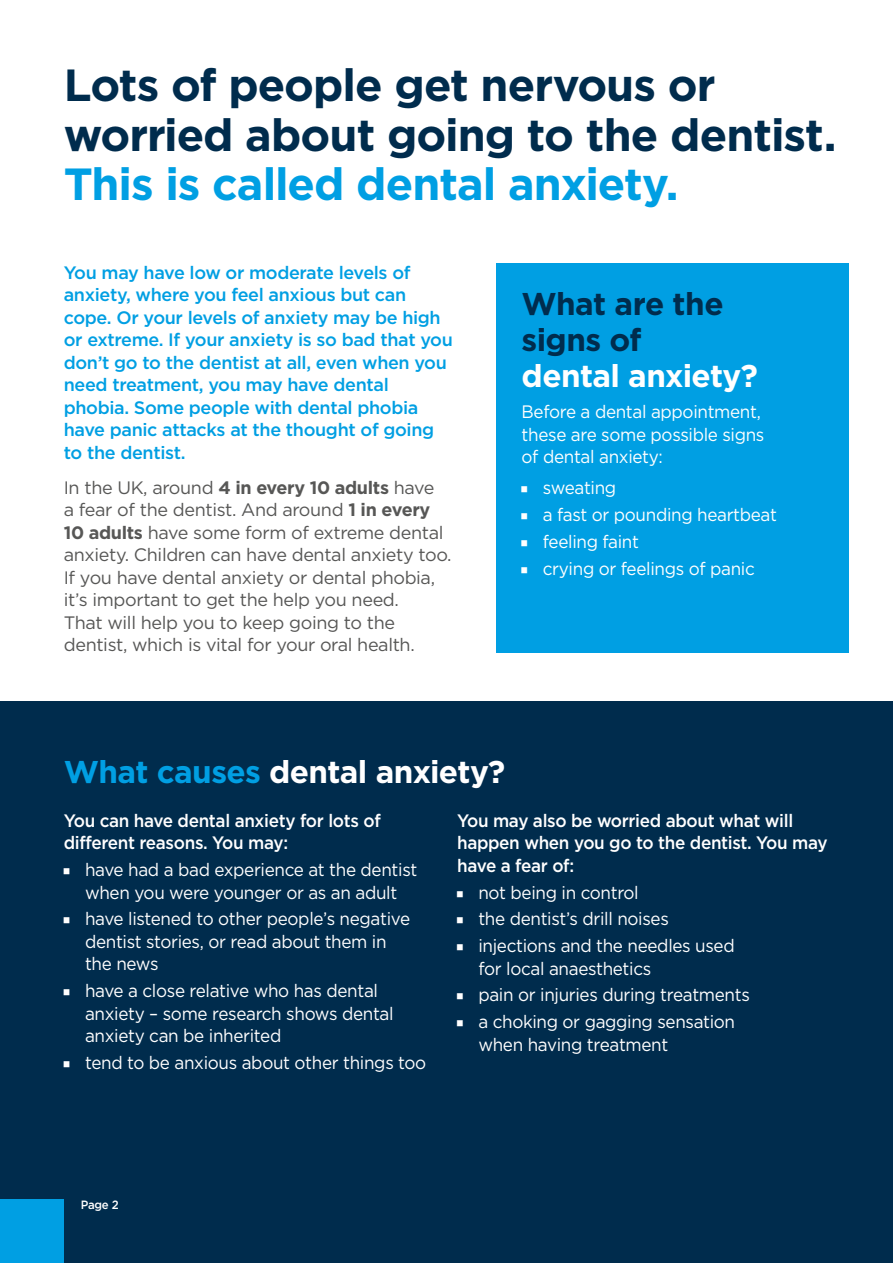
<style>
.page{position:relative;width:893px;height:1263px;background:#fff}
.page>*{position:absolute;margin:0;border:0;box-sizing:border-box;transform-origin:0 0}
.t1{font:700 45px/49.5px "Gotham";letter-spacing:-.025em;color:#002c4d}
.t2{font:700 45px "Gotham";letter-spacing:-.025em;color:#009fe3}
.t3{font:700 31.5px/36px "Gotham";letter-spacing:-.02em;color:#002c4d}
.t4{font:700 31.5px "Gotham";letter-spacing:-.02em;color:#fff}
.t5{font:18px/22.5px "Gotham";letter-spacing:-.02em;color:#fff;scale:.95 1}
.t6{font:500 18px/22.5px "Gotham";letter-spacing:-.02em;color:#009fe3}
.t7{font:18px/22.5px "Gotham";letter-spacing:-.02em;color:#575756}
.t8{font:500 18px/22.5px "Gotham";letter-spacing:-.02em;color:#fff;scale:.95 1}
.t9{font:500 12px "Gotham";color:#fff;scale:.95 1}
.s1{font-weight:700}
.s2{color:#fff}
.s3{color:#009fe3}
</style>
<div class="page">
<div style="left:0;top:702px;width:893px;height:561px;background:#002c4d"></div>
<div style="left:496px;top:264px;width:353px;height:389px;background:#009fe3"></div>
<div style="left:0;top:1199px;width:64px;height:64px;background:#009fe3"></div>
<p class="t1" style="left:64px;top:59px;width:774px">Lots of people get nervous or worried about going to the dentist.</p>
<h1 class="t2" style="left:64px;top:158px;width:616px">This is called dental anxiety.</h1>
<p class="t6" style="left:64px;top:261px;width:391px">You may have low or moderate levels of anxiety, where you feel anxious but can cope. Or your levels of anxiety may be high or extreme. If your anxiety is so bad that you don’t go to the dentist at all, even when you need treatment, you may have dental phobia. Some people with dental phobia have panic attacks at the thought of going to the dentist.</p>
<p class="t7" style="left:64px;top:476px;width:389px">In the UK, around <span class="s1">4 in every 10 adults</span> have<br>a fear of the dentist. And around <span class="s1">1 in every 10 adults</span> have some form of extreme dental anxiety. Children can have dental anxiety too.<br>If you have dental anxiety or dental phobia, it’s important to get the help you need.<br>That will help you to keep going to the dentist, which is vital for your oral health.</p>
<p class="t3" style="left:522px;top:285px;width:238px">What are the signs of<br><span class="s2">dental anxiety?</span></p>
<p class="t5" style="left:522px;top:400px;width:257px">Before a dental appointment, these are some possible signs of dental anxiety:</p>
<p class="t5" style="left:543px;top:474px;width:248px;line-height:26.7px">sweating<br>a fast or pounding heartbeat feeling faint<br>crying or feelings of panic</p>
<h1 class="t4" style="left:64px;top:754px;width:443px"><span class="s3">What causes</span> dental anxiety?</h1>
<p class="t8" style="left:64px;top:809px;width:335px">You can have dental anxiety for lots of different reasons. You may:</p>
<p class="t5" style="left:85px;top:858px;width:351px">have had a bad experience at the dentist when you were younger or as an adult</p>
<p class="t5" style="left:85px;top:907px;width:344px">have listened to other people’s negative dentist stories, or read about them in the news</p>
<p class="t5" style="left:85px;top:979px;width:326px">have a close relative who has dental anxiety – some research shows dental anxiety can be inherited</p>
<p class="t5" style="left:85px;top:1051px;width:361px">tend to be anxious about other things too</p>
<p class="t8" style="left:457px;top:809px;width:392px">You may also be worried about what will happen when you go to the dentist. You may have a fear of:</p>
<p class="t5" style="left:478px;top:880px;width:170px">not being in control</p>
<p class="t5" style="left:478px;top:907px;width:202px">the dentist’s drill noises</p>
<p class="t5" style="left:478px;top:934px;width:271px">injections and the needles used for local anaesthetics</p>
<p class="t5" style="left:478px;top:983px;width:287px">pain or injuries during treatments</p>
<p class="t5" style="left:478px;top:1010px;width:272px">a choking or gagging sensation when having treatment</p>
<p class="t9" style="left:81px;top:1198px;width:41px">Page 2</p>
</div>
